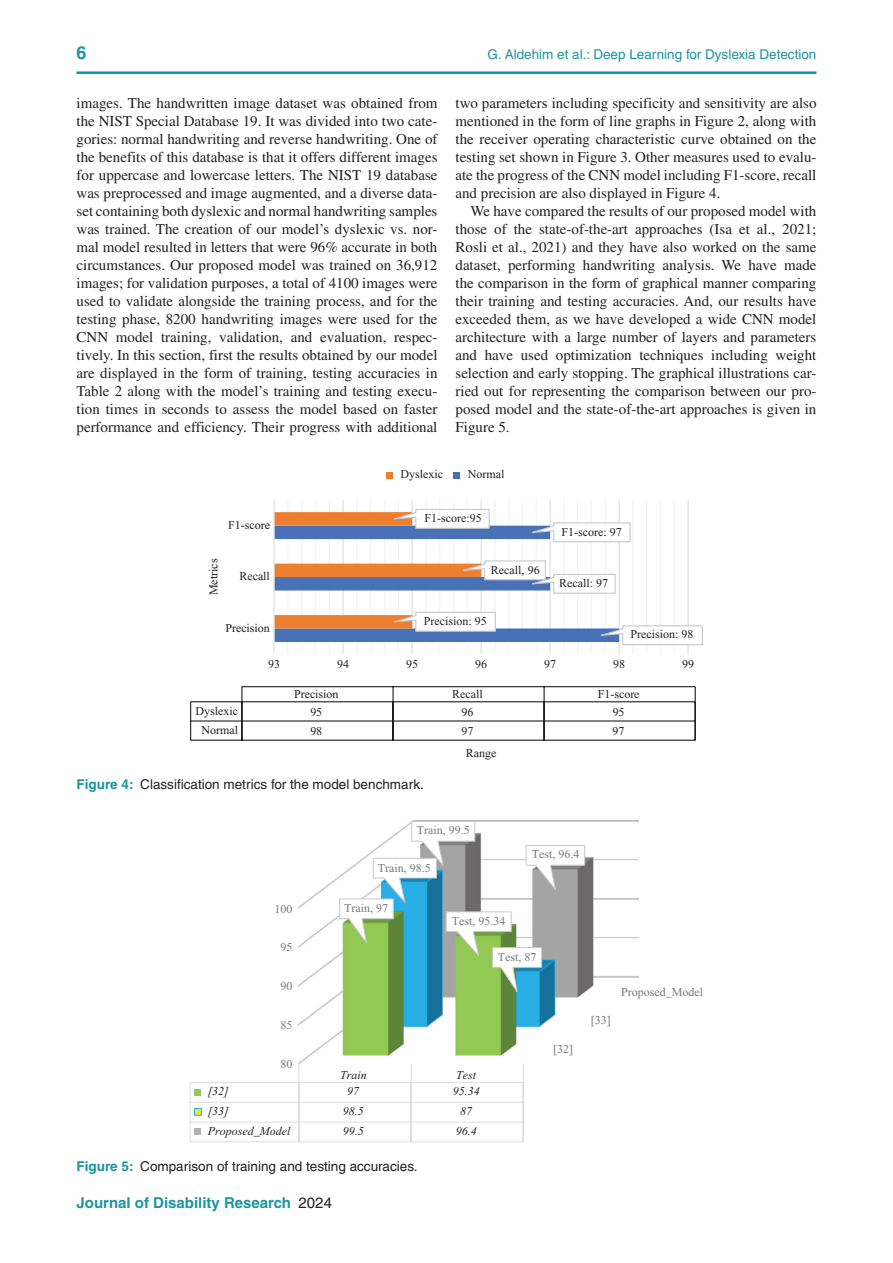
<style>
.page{position:relative;width:893px;height:1263px;background:#fff}
.page>*{position:absolute;margin:0;border:0;box-sizing:border-box;transform-origin:0 0}
.t1{font:700 18px "Helvetica";color:#1c949f}
.Body{font:15px/18px "Times";color:#231f20;text-align:justify}
.BodyInd{font:15px/18px "Times";color:#231f20;text-align:justify}
.t2{font:700 15px "Helvetica";color:#1c949f}
.Figure_Caption{font:13.5px "Helvetica";color:#231f20}
.t3{font:13.5px "Helvetica";color:#1c949f}
.t4{font:12px "Times New Roman";color:#231f20}
.t5{font:12px "Times New Roman";color:#76787b}
.t6{font:italic 12px/19.8px "Times New Roman";color:#231f20}
.s1{font-weight:700;color:#1c949f}
.s2{font-weight:400;color:#231f20}
</style>
<div class="page">
<hr style="left:76px;top:71px;width:740px;height:3px;background:#1c949f">
<hr style="left:287px;top:500px;width:1px;height:154px;background:#f2f3f4">
<hr style="left:301px;top:500px;width:1px;height:154px;background:#f2f3f4">
<hr style="left:315px;top:500px;width:1px;height:154px;background:#f2f3f4">
<hr style="left:329px;top:500px;width:1px;height:154px;background:#f2f3f4">
<hr style="left:356px;top:500px;width:1px;height:154px;background:#f2f3f4">
<hr style="left:370px;top:500px;width:1px;height:154px;background:#f2f3f4">
<hr style="left:384px;top:500px;width:1px;height:154px;background:#f2f3f4">
<hr style="left:398px;top:500px;width:1px;height:154px;background:#f2f3f4">
<hr style="left:425px;top:500px;width:1px;height:154px;background:#f2f3f4">
<hr style="left:439px;top:500px;width:1px;height:154px;background:#f2f3f4">
<hr style="left:453px;top:500px;width:1px;height:154px;background:#f2f3f4">
<hr style="left:467px;top:500px;width:1px;height:154px;background:#f2f3f4">
<hr style="left:494px;top:500px;width:1px;height:154px;background:#f2f3f4">
<hr style="left:508px;top:500px;width:1px;height:154px;background:#f2f3f4">
<hr style="left:522px;top:500px;width:1px;height:154px;background:#f2f3f4">
<hr style="left:536px;top:500px;width:1px;height:154px;background:#f2f3f4">
<hr style="left:563px;top:500px;width:1px;height:154px;background:#f2f3f4">
<hr style="left:577px;top:500px;width:1px;height:154px;background:#f2f3f4">
<hr style="left:591px;top:500px;width:1px;height:154px;background:#f2f3f4">
<hr style="left:605px;top:500px;width:1px;height:154px;background:#f2f3f4">
<hr style="left:632px;top:500px;width:1px;height:154px;background:#f2f3f4">
<hr style="left:646px;top:500px;width:1px;height:154px;background:#f2f3f4">
<hr style="left:660px;top:500px;width:1px;height:154px;background:#f2f3f4">
<hr style="left:674px;top:500px;width:1px;height:154px;background:#f2f3f4">
<hr style="left:687px;top:500px;width:2px;height:154px;background:#dcdddf">
<hr style="left:618px;top:500px;width:2px;height:154px;background:#dcdddf">
<hr style="left:550px;top:500px;width:1px;height:154px;background:#dcdddf">
<hr style="left:481px;top:500px;width:1px;height:154px;background:#dcdddf">
<hr style="left:412px;top:500px;width:1px;height:154px;background:#dcdddf">
<hr style="left:342px;top:500px;width:2px;height:154px;background:#dcdddf">
<hr style="left:274px;top:500px;width:1px;height:154px;background:#dcdddf">
<svg style="left:274px;top:508px;width:429px;height:138px"></svg>
<hr style="left:242px;top:686px;width:453px;height:1px;background:#231f20">
<hr style="left:191px;top:701px;width:504px;height:1px;background:#231f20">
<hr style="left:191px;top:720px;width:504px;height:1px;background:#231f20">
<svg style="left:190px;top:702px;width:1px;height:38px"></svg>
<hr style="left:191px;top:740px;width:504px;height:1px;background:#231f20">
<svg style="left:241px;top:687px;width:1px;height:53px"></svg>
<svg style="left:392px;top:687px;width:2px;height:53px"></svg>
<svg style="left:543px;top:687px;width:2px;height:53px"></svg>
<svg style="left:695px;top:687px;width:1px;height:53px"></svg>
<div style="left:386px;top:472px;width:7px;height:7px;background:#ee7e30"></div>
<div style="left:453px;top:472px;width:7px;height:7px;background:#4871b8"></div>
<img style="left:298px;top:820px;width:341px;height:244px">
<hr style="left:190px;top:1082px;width:333px;height:1px;background:#dcdddf">
<hr style="left:190px;top:1102px;width:333px;height:1px;background:#dcdddf">
<hr style="left:190px;top:1122px;width:333px;height:1px;background:#dcdddf">
<svg style="left:190px;top:1083px;width:11px;height:58px"></svg>
<hr style="left:190px;top:1141px;width:333px;height:1px;background:#dcdddf">
<svg style="left:298px;top:1063px;width:1px;height:78px"></svg>
<svg style="left:411px;top:1063px;width:1px;height:78px"></svg>
<svg style="left:523px;top:1063px;width:1px;height:79px"></svg>
<div style="left:195px;top:1128px;width:6px;height:7px;background:#b1b2b6"></div>
<svg style="left:339px;top:821px;width:246px;height:174px"></svg>
<p class="t1" style="left:76px;top:42px;width:12px">6</p>
<p class="t3" style="left:487px;top:46px;width:330px">G. Aldehim et al.: Deep Learning for Dyslexia Detection</p>
<p class="Body" style="left:76px;top:94px;width:362px">images. The handwritten image dataset was obtained from the NIST Special Database 19. It was divided into two cate&shy;gories: normal handwriting and reverse handwriting. One of the benefits of this database is that it offers different images for uppercase and lowercase letters. The NIST 19 database was preprocessed and image augmented, and a diverse data&shy;set containing both dyslexic and normal handwriting samples was trained. The creation of our model’s dyslexic vs. nor&shy;mal model resulted in letters that were 96% accurate in both circumstances. Our proposed model was trained on 36,912 images; for validation purposes, a total of 4100 images were used to validate alongside the training process, and for the testing phase, 8200 handwriting images were used for the CNN model training, validation, and evaluation, respec&shy;tively. In this section, first the results obtained by our model are displayed in the form of training, testing accuracies in Table 2 along with the model’s training and testing execu&shy;tion times in seconds to assess the model based on faster performance and efficiency. Their progress with additional</p>
<p class="Body" style="left:455px;top:94px;width:362px">two parameters including specificity and sensitivity are also mentioned in the form of line graphs in Figure 2, along with the receiver operating characteristic curve obtained on the testing set shown in Figure 3. Other measures used to evalu&shy;ate the progress of the CNN model including F1-score, recall and precision are also displayed in Figure 4.</p>
<p class="BodyInd" style="left:455px;top:202px;width:362px;text-indent:15px">We have compared the results of our proposed model with those of the state-of-the-art approaches (Isa et al., 2021; Rosli et al., 2021) and they have also worked on the same dataset, performing handwriting analysis. We have made the comparison in the form of graphical manner comparing their training and testing accuracies. And, our results have exceeded them, as we have developed a wide CNN model architecture with a large number of layers and parameters and have used optimization techniques including weight selection and early stopping. The graphical illustrations car&shy;ried out for representing the comparison between our pro&shy;posed model and the state-of-the-art approaches is given in Figure 5.</p>
<p class="t4" style="left:228px;top:518px;width:43px">F1-score</p>
<p class="t4" style="left:401px;top:468px;width:44px">Dyslexic</p>
<p class="t4" style="left:468px;top:468px;width:38px">Normal</p>
<p class="t4" style="left:425px;top:511px;width:59px">F1-score:95</p>
<p class="t4" style="left:561px;top:525px;width:62px">F1-score: 97</p>
<p class="t4" style="left:207px;top:595px;width:38px;rotate:-90deg">Metrics</p>
<p class="t4" style="left:239px;top:570px;width:32px">Recall</p>
<p class="t4" style="left:225px;top:621px;width:46px">Precision</p>
<p class="t4" style="left:491px;top:563px;width:50px">Recall, 96</p>
<p class="t4" style="left:424px;top:614px;width:64px">Precision: 95</p>
<p class="t4" style="left:559px;top:576px;width:50px">Recall: 97</p>
<p class="t4" style="left:630px;top:628px;width:64px">Precision: 98</p>
<p class="t4" style="left:268px;top:658px;width:13px">93</p>
<p class="t4" style="left:337px;top:658px;width:13px">94</p>
<p class="t4" style="left:406px;top:658px;width:13px">95</p>
<p class="t4" style="left:475px;top:658px;width:13px">96</p>
<p class="t4" style="left:544px;top:658px;width:13px">97</p>
<p class="t4" style="left:613px;top:658px;width:13px">98</p>
<p class="t4" style="left:682px;top:658px;width:13px">99</p>
<p class="t4" style="left:294px;top:688px;width:46px">Precision</p>
<p class="t4" style="left:452px;top:688px;width:32px">Recall</p>
<p class="t4" style="left:598px;top:688px;width:43px">F1-score</p>
<p class="t4" style="left:196px;top:704px;width:44px">Dyslexic</p>
<p class="t4" style="left:310px;top:705px;width:13px">95</p>
<p class="t4" style="left:461px;top:705px;width:13px">96</p>
<p class="t4" style="left:613px;top:705px;width:13px">95</p>
<p class="t4" style="left:201px;top:723px;width:38px">Normal</p>
<p class="t4" style="left:310px;top:724px;width:13px">98</p>
<p class="t4" style="left:461px;top:724px;width:13px">97</p>
<p class="t4" style="left:613px;top:724px;width:13px">97</p>
<p class="Figure_Caption" style="left:76px;top:777px;width:349px"><span class="s1">Figure 4:</span> Classification metrics for the model benchmark.</p>
<p class="t4" style="left:466px;top:746px;width:32px">Range</p>
<p class="t5" style="left:417px;top:824px;width:54px">Train, 99.5</p>
<p class="t5" style="left:378px;top:861px;width:54px">Train, 98.5</p>
<p class="t5" style="left:274px;top:902px;width:19px">100</p>
<p class="t5" style="left:344px;top:901px;width:45px">Train, 97</p>
<p class="t5" style="left:532px;top:848px;width:49px">Test, 96.4</p>
<p class="t5" style="left:280px;top:941px;width:13px">95</p>
<p class="t5" style="left:280px;top:980px;width:13px">90</p>
<p class="t5" style="left:280px;top:1018px;width:13px">85</p>
<p class="t6" style="left:207px;top:1082px;width:23px">[32]</p>
<p class="t6" style="left:207px;top:1101px;width:23px">[33]</p>
<p class="t5" style="left:280px;top:1057px;width:13px">80</p>
<p class="t6" style="left:208px;top:1121px;width:84px">Proposed_Model</p>
<p class="t5" style="left:452px;top:914px;width:55px">Test, 95.34</p>
<p class="t5" style="left:498px;top:950px;width:40px">Test, 87</p>
<p class="t6" style="left:340px;top:1065px;width:28px">Train</p>
<p class="t6" style="left:456px;top:1065px;width:22px">Test</p>
<p class="t6" style="left:343px;top:1101px;width:22px">98.5<br>99.5</p>
<p class="t6" style="left:347px;top:1082px;width:13px">97</p>
<p class="t6" style="left:453px;top:1082px;width:28px;text-align:center">95.34<br>87<br>96.4</p>
<p class="Figure_Caption" style="left:76px;top:1158px;width:343px"><span class="s1">Figure 5:</span> Comparison of training and testing accuracies.</p>
<p class="t2" style="left:76px;top:1194px;width:257px">Journal of Disability Research <span class="s2">2024</span></p>
<p class="t5" style="left:553px;top:1043px;width:21px">[32]</p>
<p class="t5" style="left:591px;top:1014px;width:21px">[33]</p>
<p class="t5" style="left:621px;top:986px;width:83px">Proposed_Model</p>
</div>
